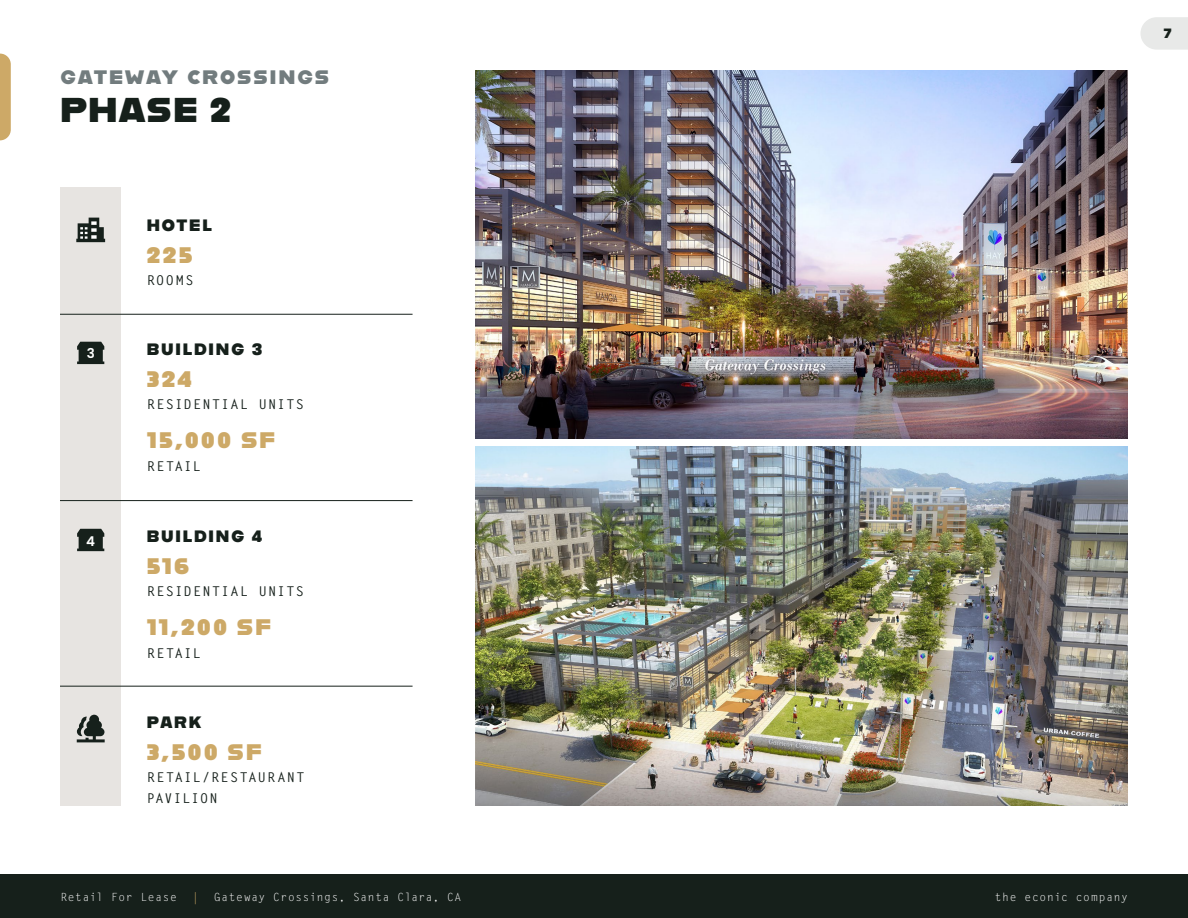
<style>
.page{position:relative;width:1188px;height:918px;background:#fff}
.page>*{position:absolute;margin:0;border:0;box-sizing:border-box;transform-origin:0 0}
.t1{font:34.5px "Alfarn";letter-spacing:.045em;color:#16201b}
.t2{font:22.5px "Alfarn";letter-spacing:.095em;color:#cda967}
.t3{font:19.5px "Alfarn";letter-spacing:.11em;color:#727c7e}
.t4{font:16.5px "Alfarn 2";letter-spacing:.11em;color:#16201b}
.t5{font:700 13.5px/21px "Letter Gothic Std";letter-spacing:.095em;color:#16201b}
.t6{font:600 13.5px "Poppins";color:#fff}
.t7{font:13.5px "Alfarn";color:#16201b}
.t8{font:11.25px "Letter Gothic Std";letter-spacing:.06em;color:#fff}
.t9{font:11.25px "Letter Gothic Std";color:#cda967}
</style>
<div class="page">
<img style="left:475px;top:447px;width:653px;height:359px">
<img style="left:475px;top:70px;width:653px;height:368px">
<svg style="left:1140px;top:17px;width:48px;height:33px"></svg>
<svg style="left:0;top:54px;width:11px;height:86px"></svg>
<div style="left:0;top:874px;width:1188px;height:44px;background:#16201b"></div>
<div style="left:60px;top:187px;width:60px;height:619px;background:#e7e4e1"></div>
<svg style="left:76px;top:218px;width:29px;height:24px"></svg>
<svg style="left:77px;top:342px;width:27px;height:22px"></svg>
<svg style="left:77px;top:529px;width:27px;height:22px"></svg>
<svg style="left:77px;top:715px;width:28px;height:27px"></svg>
<hr style="left:60px;top:314px;width:353px;height:1px;background:#16201b">
<hr style="left:60px;top:500px;width:353px;height:1px;background:#16201b">
<hr style="left:60px;top:686px;width:353px;height:1px;background:#16201b">
<p class="t3" style="left:60px;top:65px;width:270px">GATEWAY CROSSINGS</p>
<p class="t1" style="left:60px;top:89px;width:172px">PHASE 2</p>
<p class="t7" style="left:1164px;top:26px;width:9px">7</p>
<p class="t6" style="left:87px;top:346px;width:10px">3</p>
<p class="t6" style="left:86px;top:533px;width:10px">4</p>
<p class="t4" style="left:147px;top:215px;width:67px">HOTEL</p>
<p class="t2" style="left:147px;top:242px;width:47px">225</p>
<p class="t5" style="left:147px;top:270px;width:48px">ROOMS</p>
<p class="t4" style="left:147px;top:339px;width:117px">BUILDING 3</p>
<p class="t2" style="left:147px;top:366px;width:47px">324</p>
<p class="t5" style="left:147px;top:394px;width:159px">RESIDENTIAL UNITS</p>
<p class="t2" style="left:147px;top:427px;width:130px">15,000 SF</p>
<p class="t5" style="left:147px;top:456px;width:55px">RETAIL</p>
<p class="t4" style="left:147px;top:526px;width:117px">BUILDING 4</p>
<p class="t2" style="left:147px;top:553px;width:44px">516</p>
<p class="t5" style="left:147px;top:581px;width:159px">RESIDENTIAL UNITS</p>
<p class="t2" style="left:147px;top:614px;width:126px">11,200 SF</p>
<p class="t5" style="left:147px;top:643px;width:55px">RETAIL</p>
<p class="t4" style="left:147px;top:712px;width:56px">PARK</p>
<p class="t2" style="left:147px;top:739px;width:117px">3,500 SF</p>
<p class="t5" style="left:147px;top:767px;width:159px">RETAIL/RESTAURANT<br>PAVILION</p>
<p class="t8" style="left:60px;top:890px;width:118px">Retail For Lease</p>
<p class="t9" style="left:192px;top:890px;width:8px">|</p>
<p class="t8" style="left:214px;top:890px;width:249px">Gateway Crossings, Santa Clara, CA</p>
<p class="t8" style="left:995px;top:890px;width:135px">the econic company</p>
</div>
